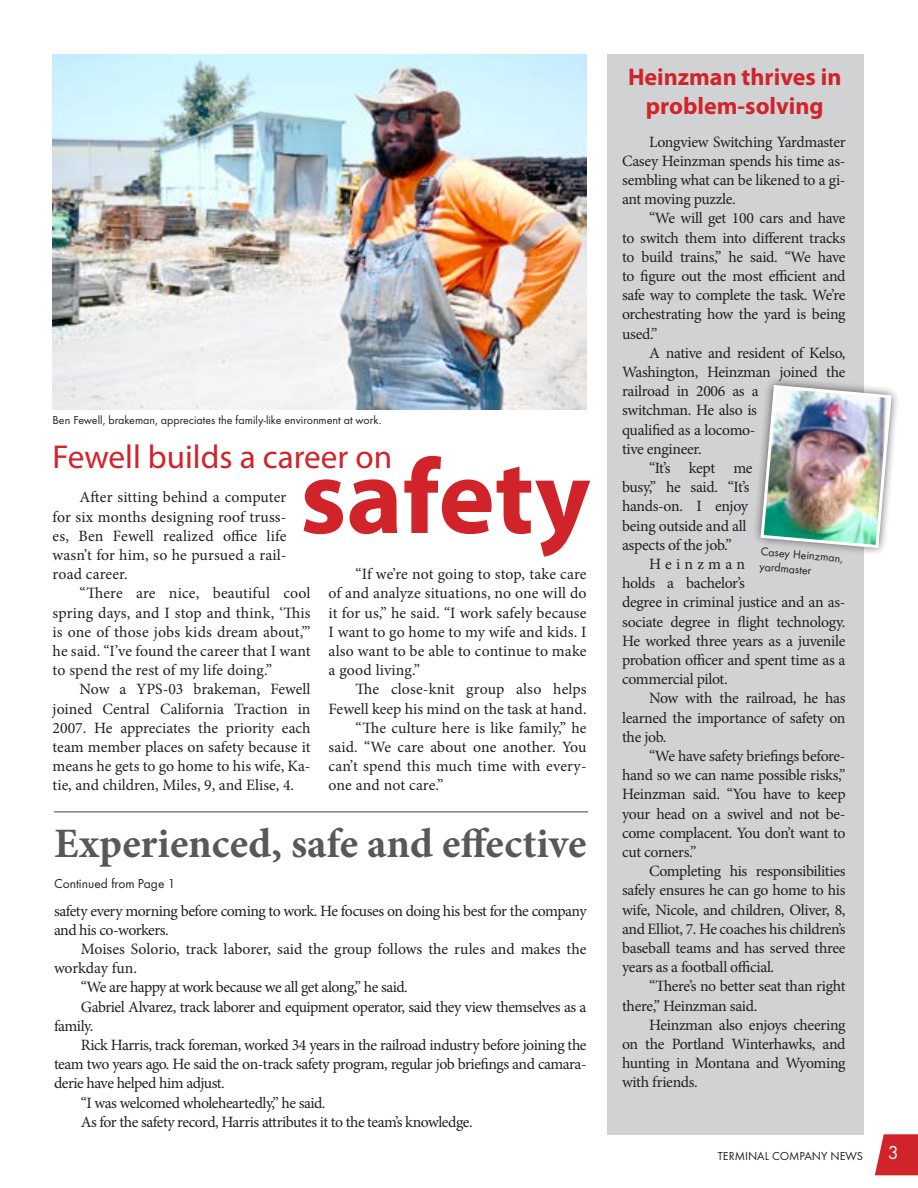
<style>
.page{position:relative;width:918px;height:1188px;background:#fff}
.page>*{position:absolute;margin:0;border:0;box-sizing:border-box;transform-origin:0 0}
.t1{font:700 106.95px "Myriad Pro";color:#d1232a}
.t2{font:700 41.85px "Minion Pro";color:#57585a}
.t3{font:33.3px "Myriad Pro";color:#d1232a}
.t4{font:700 24px/29px "Myriad Pro";color:#d1232a;text-align:center}
.t5{font:19.5px "Function";color:#fff}
.t6{font:15.75px/19.2px "Minion Pro";letter-spacing:-.025em;color:#231f20;text-align:justify}
.t7{font:15.75px "Minion Pro";color:#231f20}
.t8{font:15.75px "Minion Pro";letter-spacing:.01em;color:#231f20}
.t9{font:15.75px "Minion Pro";letter-spacing:.005em;color:#231f20}
.t10{font:15.75px "Minion Pro";letter-spacing:-.005em;color:#231f20}
.t11{font:15.75px "Minion Pro";letter-spacing:.27em;color:#231f20}
.t12{font:13.5px "Function";color:#231f20}
.t13{font:12px/15px "Function";color:#231f20}
</style>
<div class="page">
<svg style="left:875px;top:1134px;width:43px;height:41px;background:#d53a40"></svg>
<div style="left:608px;top:54px;width:256px;height:1080px;background:#d1d2d4"></div>
<img style="left:53px;top:54px;width:534px;height:356px">
<hr style="left:54px;top:811px;width:534px;height:2px;background:#808285">
<img style="left:755px;top:379px;width:142px;height:174px">
<p class="t13" style="left:53px;top:412px;width:330px">Ben Fewell, brakeman, appreciates the family-like environment at work.</p>
<h3 class="t3" style="left:53px;top:436px;width:341px">Fewell builds a career on</h3>
<h1 class="t1" style="left:300px;top:427px;width:292px">safety</h1>
<p class="t6" style="left:53px;top:488px;width:235px;text-indent:27px">After sitting behind a computer for six months designing roof truss&shy;es, Ben Fewell realized office life wasn’t for him, so he pursued a rail&shy;road career.</p>
<p class="t6" style="left:53px;top:584px;width:260px;text-indent:27px">“There are nice, beautiful cool spring days, and I stop and think, ‘This is one of those jobs kids dream about,’” he said. “I’ve found the career that I want to spend the rest of my life doing.”</p>
<p class="t6" style="left:53px;top:680px;width:260px;text-indent:27px">Now a YPS-03 brakeman, Fewell joined Central California Traction in 2007. He appreciates the priority each team member places on safety because it means he gets to go home to his wife, Ka&shy;tie, and children, Miles, 9, and Elise, 4.</p>
<p class="t6" style="left:329px;top:565px;width:260px;text-indent:27px">“If we’re not going to stop, take care of and analyze situations, no one will do it for us,” he said. “I work safely because I want to go home to my wife and kids. I also want to be able to continue to make a good living.”</p>
<p class="t8" style="left:356px;top:679px;width:233px">The close-knit group also helps</p>
<p class="t7" style="left:329px;top:698px;width:260px">Fewell keep his mind on the task at hand.</p>
<p class="t9" style="left:356px;top:717px;width:233px">“The culture here is like family,” he</p>
<p class="t7" style="left:329px;top:736px;width:260px">said. “We care about one another. You</p>
<p class="t8" style="left:329px;top:756px;width:260px">can’t spend this much time with every-</p>
<p class="t7" style="left:329px;top:775px;width:116px">one and not care.”</p>
<h2 class="t2" style="left:54px;top:814px;width:534px">Experienced, safe and effective</h2>
<p class="t6" style="left:54px;top:901px;width:534px">safety every morning before coming to work. He focuses on doing his best for the company and his co-workers.</p>
<p class="t7" style="left:81px;top:938px;width:507px">Moises Solorio, track laborer, said the group follows the rules and makes the</p>
<p class="t10" style="left:54px;top:958px;width:85px">workday fun.</p>
<p class="t6" style="left:81px;top:978px;width:328px">“We are happy at work because we all get along,” he said.</p>
<p class="t6" style="left:81px;top:997px;width:507px">Gabriel Alvarez, track laborer and equipment operator, said they view themselves as a</p>
<p class="t6" style="left:54px;top:1016px;width:41px">family.</p>
<p class="t6" style="left:81px;top:1035px;width:507px">Rick Harris, track foreman, worked 34 years in the railroad industry before joining the</p>
<p class="t6" style="left:54px;top:1055px;width:534px">team two years ago. He said the on-track safety program, regular job briefings and camara-</p>
<p class="t6" style="left:54px;top:1074px;width:172px">derie have helped him adjust.</p>
<p class="t6" style="left:81px;top:1093px;width:246px">“I was welcomed wholeheartedly,” he said.</p>
<p class="t6" style="left:81px;top:1112px;width:393px">As for the safety record, Harris attributes it to the team’s knowledge.</p>
<p class="t12" style="left:54px;top:876px;width:123px">Continued from Page 1</p>
<h3 class="t4" style="left:628px;top:62px;width:215px">Heinzman thrives in problem-solving</h3>
<p class="t6" style="left:622px;top:132px;width:225px;text-indent:27px">Longview Switching Yardmaster Casey Heinzman spends his time as&shy;sembling what can be likened to a gi&shy;ant moving puzzle.</p>
<p class="t6" style="left:622px;top:209px;width:225px;text-indent:27px">“We will get 100 cars and have to switch them into different tracks to build trains,” he said. “We have to figure out the most efficient and safe way to complete the task. We’re orchestrating how the yard is being used.”</p>
<p class="t6" style="left:649px;top:343px;width:198px">A native and resident of Kelso,</p>
<p class="t6" style="left:622px;top:363px;width:225px">Washington, Heinzman joined the</p>
<p class="t6" style="left:622px;top:382px;width:138px">railroad in 2006 as a</p>
<p class="t6" style="left:622px;top:401px;width:137px">switchman. He also is</p>
<p class="t6" style="left:622px;top:420px;width:135px">qualified as a locomo-</p>
<p class="t6" style="left:622px;top:439px;width:81px">tive engineer.</p>
<p class="t6" style="left:649px;top:459px;width:105px">“It’s kept me</p>
<p class="t6" style="left:622px;top:478px;width:129px">busy,” he said. “It’s</p>
<p class="t6" style="left:622px;top:497px;width:128px">hands-on. I enjoy</p>
<p class="t6" style="left:622px;top:516px;width:126px">being outside and all</p>
<p class="t6" style="left:622px;top:535px;width:111px">aspects of the job.”</p>
<p class="t11" style="left:649px;top:553px;width:98px">Heinzman</p>
<p class="t6" style="left:622px;top:574px;width:125px">holds a bachelor’s</p>
<p class="t6" style="left:622px;top:593px;width:225px">degree in criminal justice and an as-</p>
<p class="t6" style="left:622px;top:612px;width:225px">sociate degree in flight technology.</p>
<p class="t6" style="left:622px;top:631px;width:225px">He worked three years as a juvenile</p>
<p class="t6" style="left:622px;top:650px;width:225px">probation officer and spent time as a</p>
<p class="t6" style="left:622px;top:670px;width:107px">commercial pilot.</p>
<p class="t6" style="left:649px;top:689px;width:198px">Now with the railroad, he has</p>
<p class="t6" style="left:622px;top:708px;width:225px">learned the importance of safety on</p>
<p class="t6" style="left:622px;top:727px;width:46px">the job.</p>
<p class="t6" style="left:649px;top:746px;width:198px">“We have safety briefings before-</p>
<p class="t6" style="left:622px;top:766px;width:225px">hand so we can name possible risks,”</p>
<p class="t6" style="left:622px;top:785px;width:225px">Heinzman said. “You have to keep</p>
<p class="t6" style="left:622px;top:804px;width:225px">your head on a swivel and not be-</p>
<p class="t6" style="left:622px;top:823px;width:225px">come complacent. You don’t want to</p>
<p class="t6" style="left:622px;top:842px;width:76px">cut corners.”</p>
<p class="t6" style="left:649px;top:862px;width:198px">Completing his responsibilities</p>
<p class="t6" style="left:622px;top:881px;width:225px">safely ensures he can go home to his</p>
<p class="t6" style="left:622px;top:900px;width:225px">wife, Nicole, and children, Oliver, 8,</p>
<p class="t6" style="left:622px;top:919px;width:225px">and Elliot, 7. He coaches his children’s</p>
<p class="t6" style="left:622px;top:938px;width:225px">baseball teams and has served three</p>
<p class="t6" style="left:622px;top:958px;width:154px">years as a football official.</p>
<p class="t6" style="left:649px;top:977px;width:198px">“There’s no better seat than right</p>
<p class="t6" style="left:622px;top:996px;width:137px">there,” Heinzman said.</p>
<p class="t6" style="left:649px;top:1015px;width:198px">Heinzman also enjoys cheering</p>
<p class="t6" style="left:622px;top:1034px;width:225px">on the Portland Winterhawks, and</p>
<p class="t6" style="left:622px;top:1054px;width:225px">hunting in Montana and Wyoming</p>
<p class="t6" style="left:622px;top:1073px;width:77px">with friends.</p>
<p class="t13" style="left:762px;top:544px;width:84px;rotate:5deg">Casey Heinzman, yardmaster</p>
<p class="t13" style="left:718px;top:1149px;width:147px">TERMINAL COMPANY NEWS</p>
<p class="t5" style="left:888px;top:1142px;width:13px">3</p>
</div>
